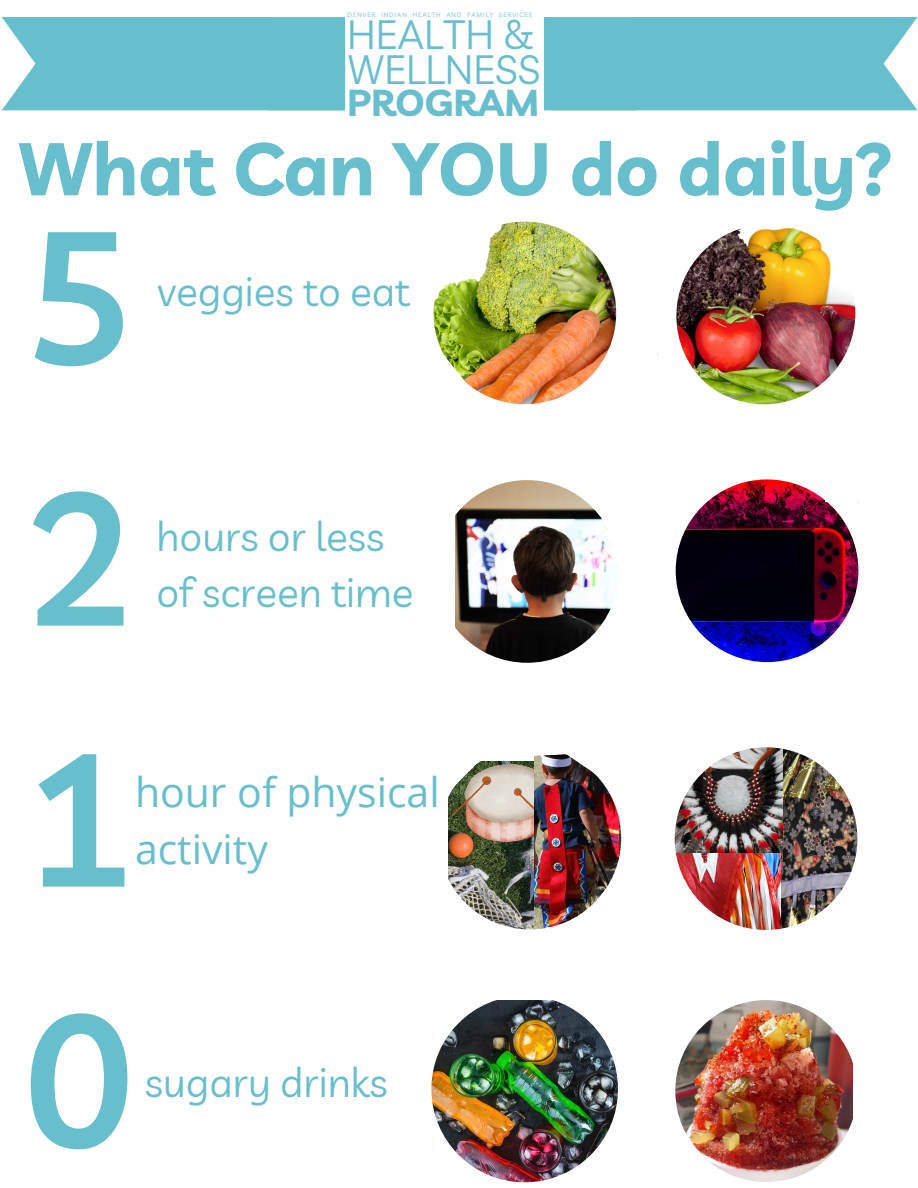
<style>
.page{position:relative;width:918px;height:1188px;background:#fff}
.page>*{position:absolute;margin:0;border:0;box-sizing:border-box;transform-origin:0 0}
.t1{font:600 186.45px/261px "Livvic";color:#67becd;text-align:justify}
.t2{font:700 73.5px "Livvic";color:#67becd}
.t3{font:40.95px/56.2px "Open Sans";color:#67becd}
.t4{font:40.5px/56.2px "Livvic";color:#67becd}
.t5{font:39.9px/35.1px "Livvic";color:#67becd}
.t6{font:700 37.35px "Livvic";color:#67becd}
.t7{font:6.15px "Livvic";letter-spacing:.16em;color:#67becd}
</style>
<div class="page">
<img style="left:431px;top:1000px;width:187px;height:183px">
<img style="left:675px;top:1000px;width:178px;height:182px">
<svg style="left:590px;top:1158px;width:111px;height:25px"></svg>
<svg style="left:431px;top:1158px;width:36px;height:25px"></svg>
<svg style="left:487px;top:110px;width:339px;height:152px"></svg>
<svg style="left:487px;top:168px;width:178px;height:41px"></svg>
<div style="left:624px;top:175px;width:33px;height:276px;background:#fff"></div>
<img style="left:657px;top:199px;width:199px;height:206px">
<svg style="left:726px;top:479px;width:133px;height:184px;background:#451a45"></svg>
<div style="left:826px;top:468px;width:46px;height:34px;background:#fff"></div>
<svg style="left:826px;top:629px;width:33px;height:34px"></svg>
<img style="left:448px;top:802px;width:174px;height:128px">
<img style="left:674px;top:747px;width:184px;height:183px">
<svg style="left:814px;top:747px;width:44px;height:33px"></svg>
<svg style="left:448px;top:883px;width:38px;height:47px"></svg>
<img style="left:559px;top:870px;width:203px;height:60px">
<svg style="left:807px;top:895px;width:51px;height:35px"></svg>
<img style="left:433px;top:262px;width:293px;height:540px">
<div style="left:2px;top:17px;width:915px;height:93px;background:#67becd"></div>
<div style="left:346px;top:0;width:198px;height:199px;background:#fff"></div>
<p class="t7" style="left:348px;top:11px;width:186px">DENVER INDIAN HEALTH AND FAMILY SERVICES</p>
<p class="t5" style="left:347px;top:16px;width:195px">HEALTH &amp;<br>WELLNESS</p>
<p class="t6" style="left:347px;top:78px;width:194px">PROGRAM</p>
<h2 class="t2" style="left:18px;top:121px;width:877px">What Can YOU do daily?</h2>
<h1 class="t1" style="left:23px;top:164px;width:113px">5<br>2<br>1<br>0</h1>
<p class="t4" style="left:156px;top:263px;width:255px">veggies to eat</p>
<p class="t4" style="left:156px;top:508px;width:259px">hours or less of screen time</p>
<p class="t3" style="left:135px;top:763px;width:306px">hour of physical activity</p>
<p class="t4" style="left:145px;top:1054px;width:244px">sugary drinks</p>
</div>
